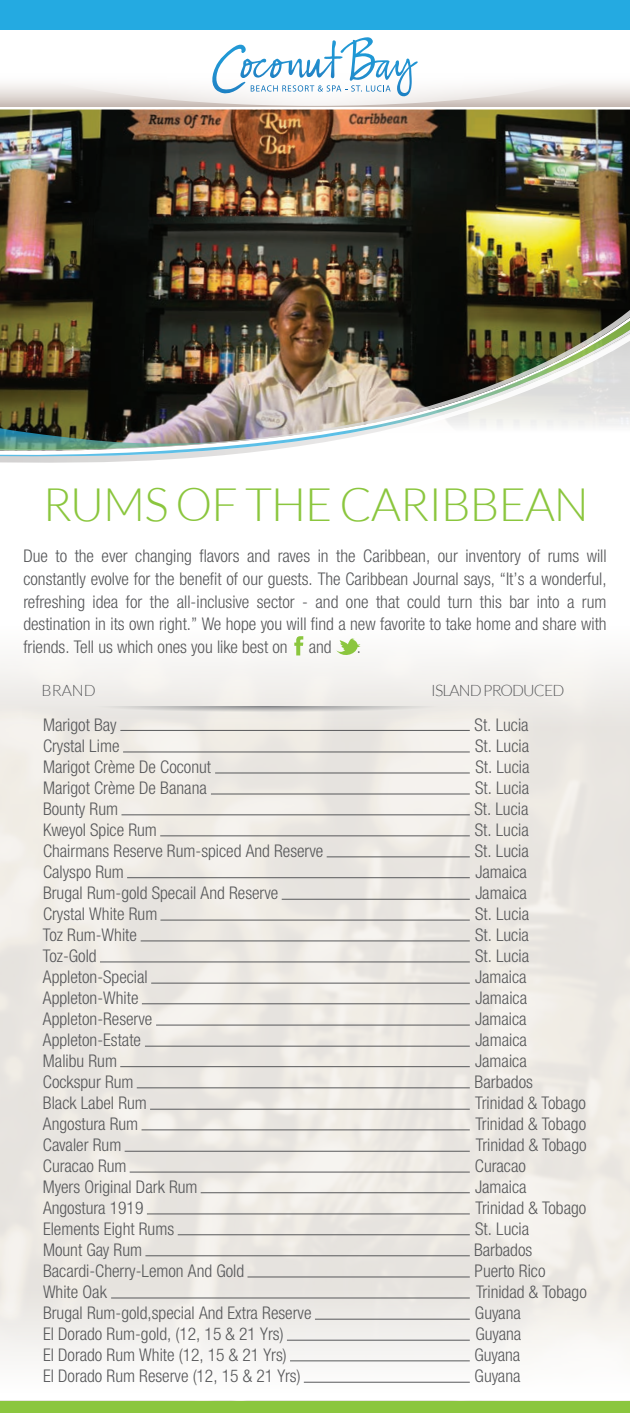
<style>
.page{position:relative;width:630px;height:1413px;background:#fff}
.page>*{position:absolute;margin:0;border:0;box-sizing:border-box;transform-origin:0 0}
.t1{font:300 46.2px "Lato";letter-spacing:-.02em;color:#8bc63e}
.t2{font:300 condensed 17.5px/22.8px "Helvetica Neue";color:#57585a;text-align:justify}
.t3{font:300 15.75px "Lato";letter-spacing:-.055em;color:#57585a}
</style>
<div class="page">
<img style="left:0;top:109px;width:630px;height:191px">
<div style="left:0;top:61px;width:630px;height:46px;background:#c5b8b1"></div>
<svg style="left:0;top:61px;width:630px;height:45px;background:#f1eeec"></svg>
<div style="left:0;top:0;width:630px;height:30px;background:#24aae1"></div>
<div style="left:0;top:1401px;width:630px;height:12px;background:#8bc63e"></div>
<svg style="left:209px;top:37px;width:209px;height:59px"></svg>
<div style="left:0;top:1261px;width:630px;height:138px;background:linear-gradient(to bottom,#e4e0da,#fefefe)"></div>
<div style="left:0;top:593px;width:630px;height:137px;background:linear-gradient(to bottom,#fff,#ebe8e3)"></div>
<svg style="left:0;top:456px;width:210px;height:6px"></svg>
<svg style="left:0;top:451px;width:260px;height:5px"></svg>
<img style="left:0;top:300px;width:630px;height:151px">
<img style="left:0;top:424px;width:257px;height:26px">
<svg style="left:511px;top:305px;width:119px;height:74px;background:#7f8466"></svg>
<svg style="left:396px;top:414px;width:14px;height:4px"></svg>
<hr style="left:304px;top:1381px;width:166px;height:1px;background:#57585a">
<hr style="left:290px;top:1360px;width:180px;height:1px;background:#57585a">
<hr style="left:287px;top:1339px;width:183px;height:1px;background:#57585a">
<hr style="left:315px;top:1318px;width:155px;height:1px;background:#57585a">
<hr style="left:111px;top:1297px;width:359px;height:1px;background:#57585a">
<hr style="left:247px;top:1276px;width:223px;height:1px;background:#57585a">
<hr style="left:145px;top:1255px;width:325px;height:1px;background:#57585a">
<hr style="left:178px;top:1234px;width:292px;height:1px;background:#57585a">
<hr style="left:147px;top:1213px;width:323px;height:1px;background:#57585a">
<hr style="left:125px;top:1151px;width:345px;height:1px;background:#57585a">
<hr style="left:142px;top:1129px;width:328px;height:1px;background:#57585a">
<hr style="left:150px;top:1109px;width:320px;height:1px;background:#57585a">
<hr style="left:137px;top:1087px;width:333px;height:1px;background:#57585a">
<hr style="left:120px;top:1066px;width:350px;height:1px;background:#57585a">
<hr style="left:145px;top:1046px;width:325px;height:1px;background:#57585a">
<hr style="left:156px;top:1024px;width:314px;height:1px;background:#57585a">
<hr style="left:142px;top:1003px;width:328px;height:1px;background:#57585a">
<hr style="left:151px;top:982px;width:319px;height:1px;background:#57585a">
<hr style="left:100px;top:961px;width:370px;height:1px;background:#57585a">
<hr style="left:141px;top:940px;width:329px;height:1px;background:#57585a">
<hr style="left:160px;top:919px;width:310px;height:1px;background:#57585a">
<hr style="left:282px;top:899px;width:188px;height:1px;background:#57585a">
<hr style="left:127px;top:877px;width:343px;height:1px;background:#57585a">
<hr style="left:327px;top:856px;width:143px;height:1px;background:#57585a">
<hr style="left:160px;top:835px;width:310px;height:1px;background:#57585a">
<hr style="left:121px;top:814px;width:349px;height:1px;background:#57585a">
<hr style="left:211px;top:793px;width:259px;height:1px;background:#57585a">
<hr style="left:215px;top:772px;width:255px;height:1px;background:#57585a">
<hr style="left:123px;top:751px;width:347px;height:1px;background:#57585a">
<hr style="left:120px;top:730px;width:350px;height:1px;background:#57585a">
<hr style="left:130px;top:1171px;width:340px;height:1px;background:#57585a">
<hr style="left:201px;top:1192px;width:269px;height:1px;background:#57585a">
<svg style="left:22px;top:706px;width:487px;height:12px;background:#e1dfdb"></svg>
<svg style="left:336px;top:638px;width:24px;height:20px"></svg>
<svg style="left:294px;top:636px;width:9px;height:19px"></svg>
<h1 class="t1" style="left:43px;top:480px;width:548px">RUMS OF THE CARIBBEAN</h1>
<p class="t2" style="left:23px;top:544px;width:585px">Due to the ever changing flavors and raves in the Caribbean, our inventory of rums will constantly evolve for the benefit of our guests. The Caribbean Journal says, “It’s a wonderful, refreshing idea for the all-inclusive sector - and one that could turn this bar into a rum destination in its own right.” We hope you will find a new favorite to take home and share with friends. Tell us which ones you like best on and</p>
<p class="t2" style="left:357px;top:635px;width:6px">.</p>
<p class="t3" style="left:42px;top:682px;width:56px">BRAND</p>
<p class="t3" style="left:431px;top:682px;width:135px">ISLAND PRODUCED</p>
<p class="t2" style="left:43px;top:713px;width:75px">Marigot Bay</p>
<p class="t2" style="left:475px;top:713px;width:56px">St. Lucia</p>
<p class="t2" style="left:43px;top:734px;width:78px">Crystal Lime</p>
<p class="t2" style="left:475px;top:734px;width:56px">St. Lucia</p>
<p class="t2" style="left:43px;top:755px;width:170px">Marigot Crème De Coconut</p>
<p class="t2" style="left:475px;top:755px;width:56px">St. Lucia</p>
<p class="t2" style="left:43px;top:776px;width:165px">Marigot Crème De Banana</p>
<p class="t2" style="left:475px;top:776px;width:56px">St. Lucia</p>
<p class="t2" style="left:43px;top:797px;width:77px">Bounty Rum</p>
<p class="t2" style="left:475px;top:797px;width:56px">St. Lucia</p>
<p class="t2" style="left:43px;top:818px;width:115px">Kweyol Spice Rum</p>
<p class="t2" style="left:475px;top:818px;width:56px">St. Lucia</p>
<p class="t2" style="left:43px;top:839px;width:282px">Chairmans Reserve Rum-spiced And Reserve</p>
<p class="t2" style="left:475px;top:839px;width:56px">St. Lucia</p>
<p class="t2" style="left:43px;top:860px;width:82px">Calyspo Rum</p>
<p class="t2" style="left:475px;top:860px;width:53px">Jamaica</p>
<p class="t2" style="left:43px;top:881px;width:237px">Brugal Rum-gold Specail And Reserve</p>
<p class="t2" style="left:475px;top:881px;width:53px">Jamaica</p>
<p class="t2" style="left:43px;top:902px;width:116px">Crystal White Rum</p>
<p class="t2" style="left:475px;top:902px;width:56px">St. Lucia</p>
<p class="t2" style="left:43px;top:923px;width:95px">Toz Rum-White</p>
<p class="t2" style="left:475px;top:923px;width:56px">St. Lucia</p>
<p class="t2" style="left:43px;top:944px;width:55px">Toz-Gold</p>
<p class="t2" style="left:475px;top:944px;width:56px">St. Lucia</p>
<p class="t2" style="left:43px;top:965px;width:106px">Appleton-Special</p>
<p class="t2" style="left:475px;top:965px;width:53px">Jamaica</p>
<p class="t2" style="left:43px;top:986px;width:97px">Appleton-White</p>
<p class="t2" style="left:476px;top:986px;width:53px">Jamaica</p>
<p class="t2" style="left:43px;top:1007px;width:111px">Appleton-Reserve</p>
<p class="t2" style="left:475px;top:1007px;width:53px">Jamaica</p>
<p class="t2" style="left:43px;top:1028px;width:100px">Appleton-Estate</p>
<p class="t2" style="left:475px;top:1028px;width:53px">Jamaica</p>
<p class="t2" style="left:43px;top:1049px;width:76px">Malibu Rum</p>
<p class="t2" style="left:475px;top:1049px;width:53px">Jamaica</p>
<p class="t2" style="left:43px;top:1070px;width:92px">Cockspur Rum</p>
<p class="t2" style="left:475px;top:1070px;width:60px">Barbados</p>
<p class="t2" style="left:43px;top:1091px;width:105px">Black Label Rum</p>
<p class="t2" style="left:475px;top:1091px;width:112px">Trinidad &amp; Tobago</p>
<p class="t2" style="left:43px;top:1112px;width:97px">Angostura Rum</p>
<p class="t2" style="left:475px;top:1112px;width:112px">Trinidad &amp; Tobago</p>
<p class="t2" style="left:43px;top:1133px;width:80px">Cavaler Rum</p>
<p class="t2" style="left:476px;top:1133px;width:112px">Trinidad &amp; Tobago</p>
<p class="t2" style="left:43px;top:1154px;width:85px">Curacao Rum</p>
<p class="t2" style="left:475px;top:1154px;width:52px">Curacao</p>
<p class="t2" style="left:43px;top:1175px;width:156px">Myers Original Dark Rum</p>
<p class="t2" style="left:475px;top:1175px;width:53px">Jamaica</p>
<p class="t2" style="left:43px;top:1196px;width:102px">Angostura 1919</p>
<p class="t2" style="left:476px;top:1196px;width:112px">Trinidad &amp; Tobago</p>
<p class="t2" style="left:43px;top:1217px;width:133px">Elements Eight Rums</p>
<p class="t2" style="left:475px;top:1217px;width:56px">St. Lucia</p>
<p class="t2" style="left:43px;top:1238px;width:101px">Mount Gay Rum</p>
<p class="t2" style="left:474px;top:1238px;width:60px">Barbados</p>
<p class="t2" style="left:43px;top:1259px;width:203px">Bacardi-Cherry-Lemon And Gold</p>
<p class="t2" style="left:475px;top:1259px;width:72px">Puerto Rico</p>
<p class="t2" style="left:43px;top:1280px;width:65px">White Oak</p>
<p class="t2" style="left:476px;top:1280px;width:112px">Trinidad &amp; Tobago</p>
<p class="t2" style="left:43px;top:1301px;width:270px">Brugal Rum-gold,special And Extra Reserve</p>
<p class="t2" style="left:475px;top:1301px;width:48px">Guyana</p>
<p class="t2" style="left:43px;top:1322px;width:242px">El Dorado Rum-gold, (12, 15 &amp; 21 Yrs)</p>
<p class="t2" style="left:475px;top:1322px;width:48px">Guyana</p>
<p class="t2" style="left:43px;top:1343px;width:245px">El Dorado Rum White (12, 15 &amp; 21 Yrs)</p>
<p class="t2" style="left:474px;top:1343px;width:48px">Guyana</p>
<p class="t2" style="left:43px;top:1364px;width:259px">El Dorado Rum Reserve (12, 15 &amp; 21 Yrs)</p>
<p class="t2" style="left:475px;top:1364px;width:48px">Guyana</p>
</div>
